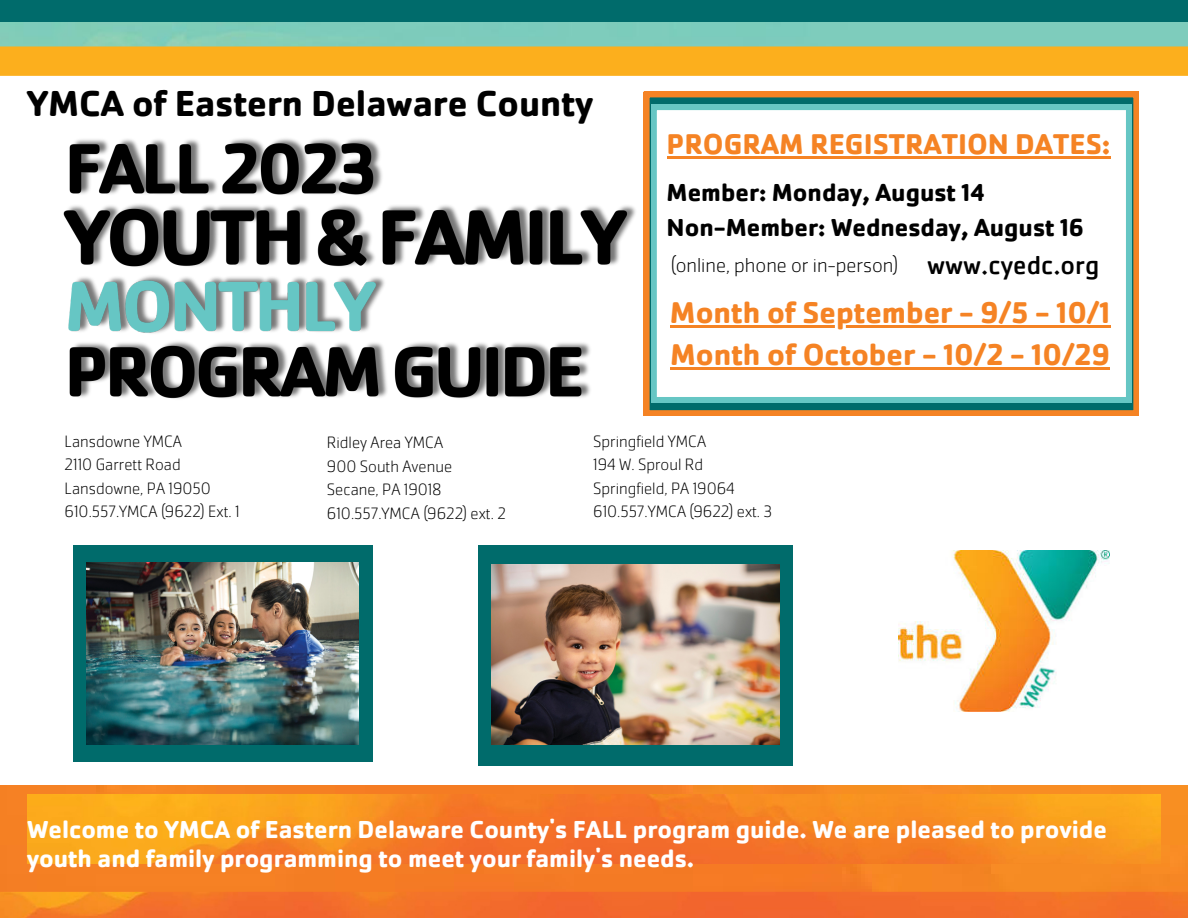
<style>
.page{position:relative;width:1188px;height:918px;background:#fff}
.page>*{position:absolute;margin:0;border:0;box-sizing:border-box;transform-origin:0 0}
.t1{font:700 37.5px "Cachet Pro";color:#000}
.t2{font:700 31.2px "Cachet Pro";color:#f58324}
.t3{font:700 29.7px "Cachet Pro";color:#f58324}
.t4{font:27px "Cachet Pro";color:#000}
.t5{font:700 25.5px/29.2px "Cachet Pro";color:#fff}
.t6{font:700 25.5px "Cachet Pro";color:#000}
.t7{font:200 21px "Cachet Pro";color:#000}
.t8{font:200 17.1px "Cachet Pro";color:#000}
</style>
<div class="page">
<div style="left:0;top:0;width:1188px;height:22px;background:#006b6b"></div>
<img style="left:0;top:786px;width:1188px;height:106px">
<img style="left:27px;top:794px;width:1134px;height:69px">
<img style="left:0;top:892px;width:1188px;height:26px">
<div style="left:0;top:46px;width:1188px;height:30px;background:#fcaf1d"></div>
<img style="left:899px;top:550px;width:210px;height:161px">
<div style="left:73px;top:545px;width:300px;height:217px;background:#006b6b"></div>
<img style="left:87px;top:562px;width:272px;height:183px">
<div style="left:479px;top:545px;width:314px;height:221px;background:#006b6b"></div>
<img style="left:492px;top:564px;width:288px;height:180px">
<svg style="left:644px;top:92px;width:495px;height:324px;background:#7a7747"></svg>
<svg style="left:651px;top:104px;width:481px;height:299px"></svg>
<hr style="left:667px;top:156px;width:443px;height:3px;background:#f58324">
<hr style="left:670px;top:325px;width:440px;height:2px;background:#f58324">
<hr style="left:670px;top:368px;width:440px;height:2px;background:#f58324">
<img style="left:63px;top:114px;width:587px;height:302px">
<p class="t1" style="left:27px;top:80px;width:568px">YMCA of Eastern Delaware County</p>
<p class="t3" style="left:667px;top:125px;width:445px">PROGRAM REGISTRATION DATES:</p>
<p class="t6" style="left:667px;top:177px;width:319px">Member: Monday, August 14</p>
<p class="t6" style="left:667px;top:212px;width:419px">Non-Member: Wednesday, August 16</p>
<p class="t7" style="left:671px;top:252px;width:229px">(online, phone or in-person)</p>
<p class="t4" style="left:927px;top:248px;width:174px">www.cyedc.org</p>
<p class="t2" style="left:670px;top:292px;width:442px">Month of September - 9/5 - 10/1</p>
<p class="t2" style="left:670px;top:335px;width:441px">Month of October - 10/2 - 10/29</p>
<p class="t8" style="left:65px;top:430px;width:119px">Lansdowne YMCA</p>
<p class="t8" style="left:65px;top:454px;width:118px">2110 Garrett Road</p>
<p class="t8" style="left:65px;top:477px;width:148px">Lansdowne, PA 19050</p>
<p class="t8" style="left:65px;top:501px;width:177px">610.557.YMCA (9622) Ext. 1</p>
<p class="t8" style="left:327px;top:432px;width:118px">Ridley Area YMCA</p>
<p class="t8" style="left:327px;top:455px;width:127px">900 South Avenue</p>
<p class="t8" style="left:327px;top:479px;width:116px">Secane, PA 19018</p>
<p class="t8" style="left:327px;top:502px;width:180px">610.557.YMCA (9622) ext. 2</p>
<p class="t8" style="left:593px;top:430px;width:114px">Springfield YMCA</p>
<p class="t8" style="left:593px;top:454px;width:111px">194 W. Sproul Rd</p>
<p class="t8" style="left:593px;top:477px;width:143px">Springfield, PA 19064</p>
<p class="t8" style="left:593px;top:501px;width:181px">610.557.YMCA (9622) ext. 3</p>
<p class="t5" style="left:27px;top:814px;width:1082px">Welcome to YMCA of Eastern Delaware County's FALL program guide. We are pleased to provide youth and family programming to meet your family's needs.</p>
</div>
